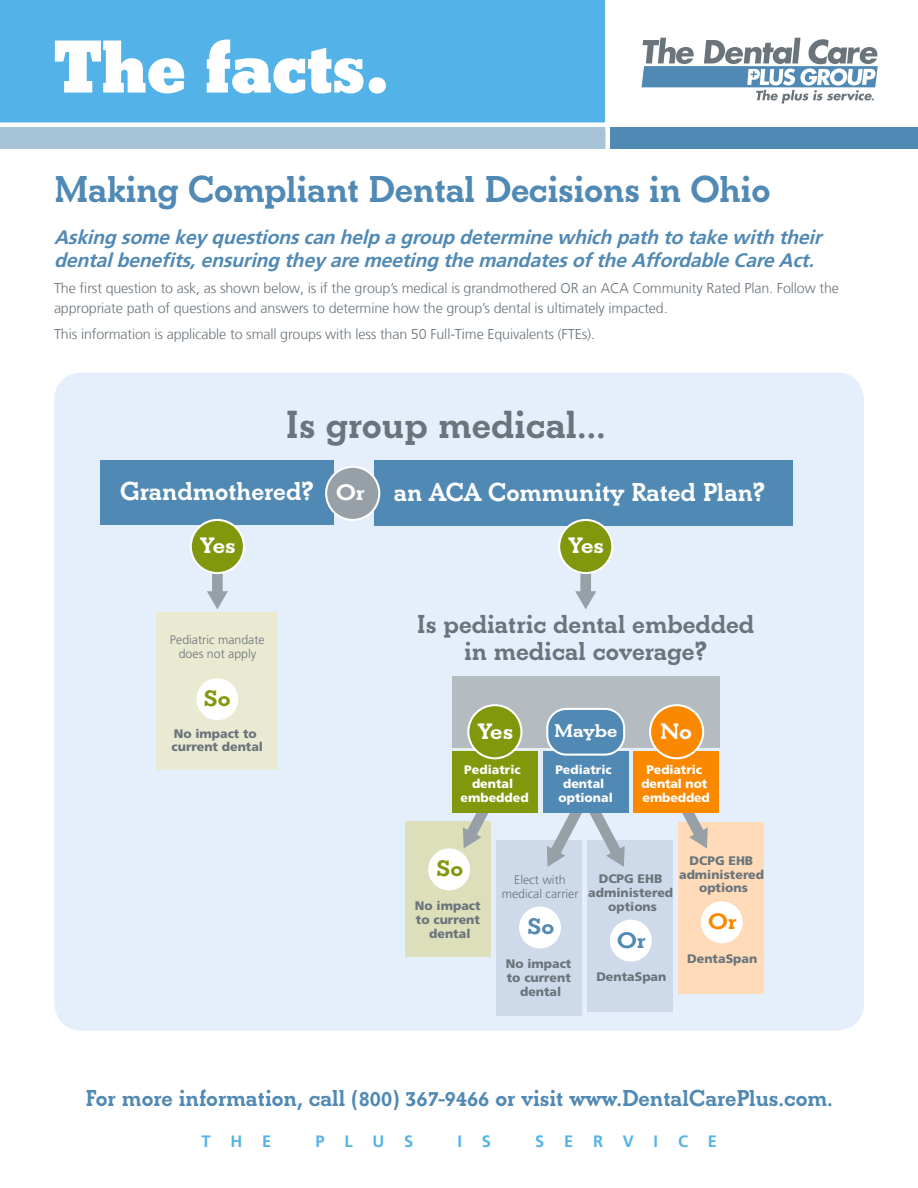
<style>
.page{position:relative;width:918px;height:1188px;background:#fff}
.page>*{position:absolute;margin:0;border:0;box-sizing:border-box;transform-origin:0 0}
.t1{font:800 78px "Beton EFOP";color:#fff}
.t2{font:700 40.95px "Beton EFOP";color:#6a747b}
.Headline{font:700 39px "Beton EFOP";letter-spacing:-.01em;color:#5089b4}
.t3{font:700 27px/27.5px "Beton EFOP";color:#6a747b;text-align:center}
.t4{font:700 27px "Beton EFOP";color:#fff}
.Call_to_Action{font:700 24px "Beton EFOP";color:#5089b4}
.t5{font:700 23.4px "Beton EFOP";letter-spacing:-.005em;color:#fff;scale:1.12 1}
.t6{font:700 23.4px "Beton EFOP";color:#81980d;scale:1.12 1}
.t7{font:700 23.4px "Beton EFOP";color:#5089b4;scale:1.12 1}
.t8{font:700 23.4px "Beton EFOP";color:#fa8900;scale:1.12 1}
.Body_Large_Italic{font:italic 700 19.5px/22.5px "Frutiger LT Std";color:#5089b4}
.t9{font:700 19.35px "Beton EFOP";color:#fff;scale:1.12 1}
.Body_Text{font:700 16.5px "Frutiger LT Std";letter-spacing:1.2em;color:#53b3e8}
.Body_Text-2{font:300 14.25px/19.5px "Frutiger LT";letter-spacing:-.01em;color:#6a747b}
.t10{font:900 12.3px/13.8px "Frutiger LT Std";color:#6a747b;text-align:center}
.t11{font:900 12.3px/13.8px "Frutiger LT Std";color:#fff;text-align:center}
.t12{font:300 12.3px/13.8px "Frutiger LT Std";color:#6a747b;text-align:center}
</style>
<div class="page">
<div style="left:608px;top:125px;width:310px;height:23px;background:#5089b4"></div>
<div style="left:0;top:125px;width:608px;height:23px;background:#a7c4d9"></div>
<div style="left:0;top:0;width:608px;height:125px;background:#53b3e8"></div>
<svg style="left:642px;top:38px;width:236px;height:66px"></svg>
<div style="left:0;top:122px;width:918px;height:5px;background:#fff"></div>
<hr style="left:606px;top:0;width:4px;height:1188px;background:#fff">
<div style="left:605px;top:0;width:5px;height:130px;background:#fff"></div>
<div style="left:54px;top:373px;width:810px;height:657px;background:#e4effb;border-radius:27px"></div>
<div style="left:100px;top:460px;width:234px;height:65px;background:#5089b4"></div>
<div style="left:374px;top:460px;width:419px;height:65px;background:#5089b4"></div>
<div style="left:157px;top:612px;width:121px;height:158px;background:#eae9d1"></div>
<div style="left:196px;top:678px;width:42px;height:42px;background:#fff;border-radius:50%"></div>
<div style="left:326px;top:467px;width:53px;height:53px;background:#98a0a7;border-radius:50%"></div>
<div style="left:325px;top:466px;width:55px;height:55px;border:2px solid #fff;border-radius:50%"></div>
<div style="left:587px;top:840px;width:86px;height:172px;background:#cedae9"></div>
<div style="left:610px;top:920px;width:42px;height:42px;background:#fff;border-radius:50%"></div>
<svg style="left:575px;top:572px;width:21px;height:37px"></svg>
<div style="left:559px;top:520px;width:53px;height:53px;background:#81980d;border-radius:50%"></div>
<div style="left:558px;top:519px;width:55px;height:55px;border:2px solid #fff;border-radius:50%"></div>
<div style="left:496px;top:840px;width:86px;height:175px;background:#cedae9"></div>
<div style="left:519px;top:907px;width:42px;height:41px;background:#fff;border-radius:50%"></div>
<svg style="left:547px;top:812px;width:78px;height:55px"></svg>
<div style="left:406px;top:821px;width:85px;height:136px;background:#dddfba"></div>
<div style="left:428px;top:848px;width:42px;height:42px;background:#fff;border-radius:50%"></div>
<div style="left:678px;top:822px;width:86px;height:172px;background:#ffdbb9"></div>
<div style="left:701px;top:901px;width:42px;height:42px;background:#fff;border-radius:50%"></div>
<div style="left:452px;top:676px;width:267px;height:71px;background:#b4bcc2"></div>
<svg style="left:463px;top:812px;width:40px;height:36px"></svg>
<svg style="left:668px;top:812px;width:40px;height:36px"></svg>
<div style="left:452px;top:751px;width:86px;height:61px;background:#81980d"></div>
<div style="left:633px;top:751px;width:86px;height:61px;background:#fa8900"></div>
<div style="left:543px;top:751px;width:85px;height:61px;background:#5089b4"></div>
<div style="left:468px;top:705px;width:53px;height:53px;background:#81980d;border-radius:50%"></div>
<div style="left:467px;top:704px;width:55px;height:55px;border:2px solid #fff;border-radius:50%"></div>
<div style="left:650px;top:705px;width:53px;height:53px;background:#fa8900;border-radius:50%"></div>
<div style="left:649px;top:704px;width:55px;height:55px;border:2px solid #fff;border-radius:50%"></div>
<div style="left:547px;top:709px;width:77px;height:46px;background:#5089b4;border-radius:19px"></div>
<div style="left:546px;top:708px;width:79px;height:48px;border:2px solid #fff;border-radius:19px"></div>
<svg style="left:207px;top:572px;width:21px;height:37px"></svg>
<div style="left:191px;top:520px;width:53px;height:53px;background:#81980d;border-radius:50%"></div>
<div style="left:190px;top:519px;width:55px;height:55px;border:2px solid #fff;border-radius:50%"></div>
<p class="t1" style="left:54px;top:20px;width:337px">The facts.</p>
<p class="Headline" style="left:54px;top:166px;width:718px">Making Compliant Dental Decisions in Ohio</p>
<p class="Body_Large_Italic" style="left:54px;top:226px;width:775px">Asking somekeyquestionscan help agroup determinewhich path to takewith their dentalbenefits,ensuring theyaremeeting themandatesoftheAffordableCareAct.</p>
<p class="Body_Text-2" style="left:54px;top:279px;width:787px">The first question to ask, as shown below, is if the group’s medical is grandmothered OR an ACA Community Rated Plan. Follow the appropriate path of questions and answers to determine how the group’s dental is ultimately impacted.</p>
<p class="Body_Text-2" style="left:54px;top:324px;width:542px">This information is applicable to small groups with less than 50 Full-Time Equivalents (FTEs).</p>
<p class="t2" style="left:286px;top:400px;width:322px">Is group medical…</p>
<p class="t5" style="left:336px;top:479px;width:27px">Or</p>
<p class="t4" style="left:120px;top:476px;width:195px">Grandmothered?</p>
<p class="t4" style="left:394px;top:476px;width:373px">an ACA Community Rated Plan?</p>
<p class="t5" style="left:201px;top:532px;width:33px">Yes</p>
<p class="t12" style="left:170px;top:633px;width:96px">Pediatric mandate does not apply</p>
<p class="t6" style="left:204px;top:685px;width:25px">So</p>
<p class="t10" style="left:172px;top:726px;width:93px;text-align:left">No impact to current dental</p>
<p class="t5" style="left:569px;top:532px;width:33px">Yes</p>
<p class="t3" style="left:417px;top:610px;width:339px">Is pediatric dental embedded in medical coverage?</p>
<p class="t5" style="left:478px;top:717px;width:33px">Yes</p>
<p class="t9" style="left:554px;top:719px;width:58px">Maybe</p>
<p class="t5" style="left:660px;top:717px;width:30px">No</p>
<p class="t11" style="left:461px;top:763px;width:70px">Pediatric dental embedded</p>
<p class="t11" style="left:555px;top:763px;width:59px">Pediatric dental optional</p>
<p class="t11" style="left:641px;top:763px;width:70px">Pediatric dental not embedded</p>
<p class="t6" style="left:437px;top:855px;width:25px">So</p>
<p class="t10" style="left:415px;top:899px;width:67px">No impact to current dental</p>
<p class="t12" style="left:502px;top:873px;width:78px">Elect with medical carrier</p>
<p class="t7" style="left:527px;top:913px;width:25px">So</p>
<p class="t10" style="left:506px;top:957px;width:67px">No impact to current dental</p>
<p class="t10" style="left:679px;top:854px;width:86px">DCPG EHB administered options</p>
<p class="t8" style="left:708px;top:908px;width:27px">Or</p>
<p class="t10" style="left:687px;top:951px;width:72px">DentaSpan</p>
<p class="t10" style="left:588px;top:872px;width:86px">DCPG EHB administered options</p>
<p class="t7" style="left:617px;top:926px;width:27px">Or</p>
<p class="t10" style="left:596px;top:970px;width:72px">DentaSpan</p>
<p class="Call_to_Action" style="left:86px;top:1084px;width:749px">For more information, call (800) 367-9466 or visit www.DentalCarePlus.com.</p>
<p class="Body_Text" style="left:201px;top:1131px;width:71px">THE</p>
<p class="Body_Text" style="left:315px;top:1131px;width:99px">PLUS</p>
<p class="Body_Text" style="left:458px;top:1131px;width:35px">I S</p>
<p class="Body_Text" style="left:535px;top:1131px;width:183px">SERVICE</p>
</div>
